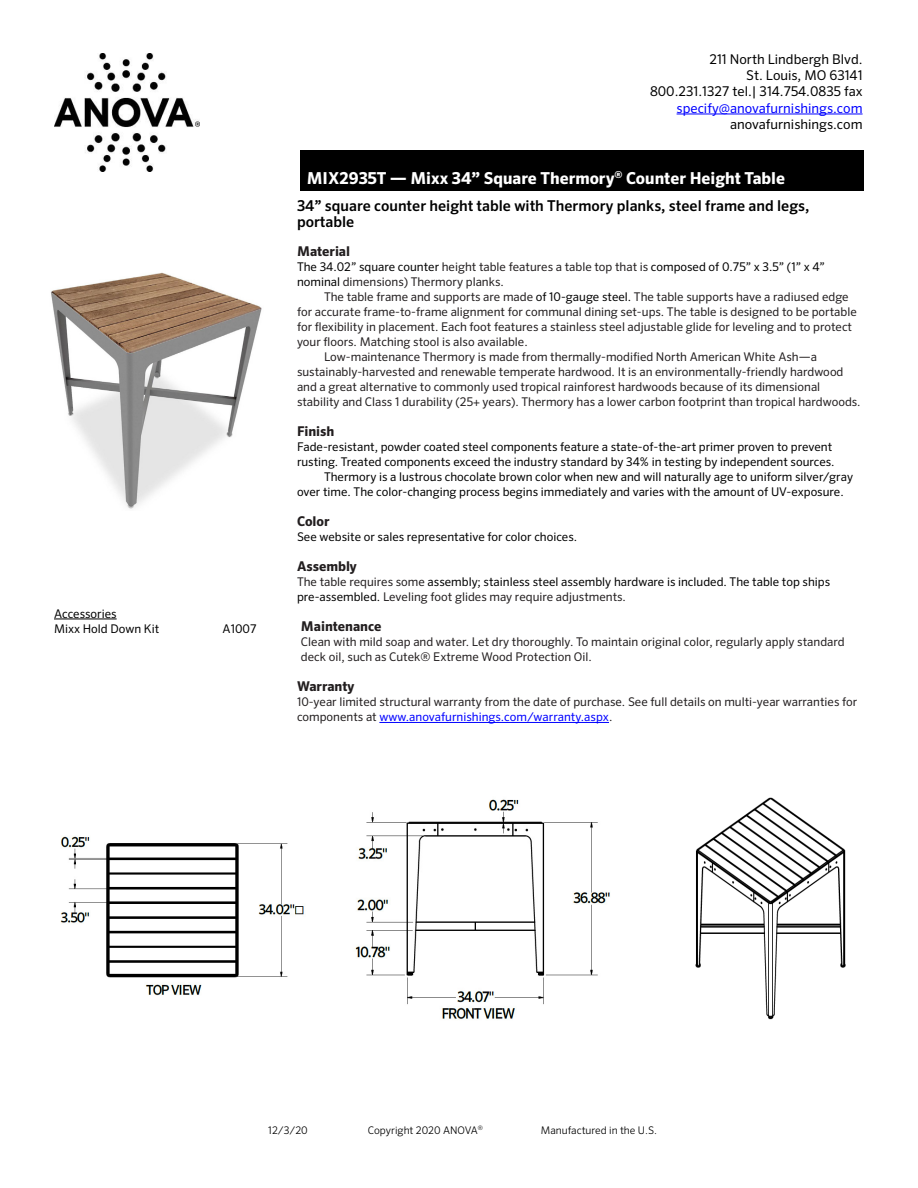
<style>
.page{position:relative;width:918px;height:1188px;background:#fff}
.page>*{position:absolute;margin:0;border:0;box-sizing:border-box;transform-origin:0 0}
.t1{font:700 16.5px "Sero Pro";color:#fff}
.t2{font:500 15px/15.8px "Sero Pro";color:#000}
.t3{font:13.5px/16.2px "Sero Pro";color:#000;text-align:right}
.t4{font:700 13.5px "Sero Pro";color:#221e1f}
.t5{font:13.5px "Sero Pro";color:#00f}
.t6{font:12px/15px "Sero Pro";color:#221e1f}
.t7{font:12px/15px "Sero Pro";color:#000}
.t8{font:300 10.5px "Sero Pro";color:#000}
.s1{color:#000}
.s2{color:#221e1f}
.s3{color:#00f}
</style>
<div class="page">
<hr style="left:677px;top:114px;width:186px;height:1px;background:#00f">
<img style="left:54px;top:54px;width:145px;height:117px">
<div style="left:301px;top:150px;width:563px;height:41px;background:#000"></div>
<hr style="left:379px;top:722px;width:230px;height:1px;background:#00f">
<img style="left:51px;top:272px;width:211px;height:237px">
<img style="left:695px;top:797px;width:151px;height:223px">
<img style="left:60px;top:836px;width:244px;height:160px">
<hr style="left:54px;top:619px;width:63px;height:1px;background:#000">
<img style="left:355px;top:799px;width:255px;height:220px">
<p class="t7" style="left:54px;top:606px;width:107px">Accessories<br>Mixx Hold Down Kit</p>
<p class="t7" style="left:223px;top:621px;width:35px">A1007</p>
<p class="t3" style="left:650px;top:51px;width:214px">211 North Lindbergh Blvd.<br>St. Louis, MO 63141<br>800.231.1327 tel.| 314.754.0835 fax</p>
<p class="t5" style="left:677px;top:100px;width:187px">specify@anovafurnishings.com</p>
<p class="t3" style="left:730px;top:116px;width:134px">anovafurnishings.com</p>
<h1 class="t1" style="left:307px;top:168px;width:480px">MIX2935T — Mixx 34” Square Thermory<sup>®</sup> Counter Height Table</h1>
<p class="t2" style="left:297px;top:198px;width:514px">34” square counter height table with Thermory planks, steel frame and legs, portable</p>
<p class="t4" style="left:297px;top:243px;width:55px">Material</p>
<p class="t6" style="left:297px;top:259px;width:529px"><span class="s1">The 34.02” square counter</span> height table features a table top that is <span class="s1">composed of 0.75” x 3.5” (1” x 4” nominal</span> dimensions) Thermory planks.</p>
<p class="t6" style="left:324px;top:289px;width:526px">The table frame and supports are made <span class="s1">of 10-gauge steel.</span> The table supports have a radiused edge</p>
<p class="t6" style="left:297px;top:304px;width:561px">for accurate frame-to-frame alignment for communal dining set-ups. The table is designed to be portable</p>
<p class="t6" style="left:297px;top:319px;width:557px">for flexibility in placement. Each foot features a stainless steel adjustable glide for leveling and to protect</p>
<p class="t6" style="left:297px;top:334px;width:232px">your floors. Matching stool is also available.</p>
<p class="t6" style="left:324px;top:349px;width:495px">Low-maintenance Thermory is made from thermally-modified North American White Ash—a</p>
<p class="t6" style="left:297px;top:364px;width:548px">sustainably-harvested and renewable temperate hardwood. It is an environmentally-friendly hardwood</p>
<p class="t6" style="left:297px;top:379px;width:525px">and a great alternative to commonly used tropical rainforest hardwoods because of its dimensional</p>
<p class="t6" style="left:297px;top:394px;width:565px">stability and Class 1 durability (25+ years). Thermory has a lower carbon footprint than tropical hardwoods.</p>
<p class="t4" style="left:297px;top:423px;width:39px">Finish</p>
<p class="t7" style="left:297px;top:439px;width:537px">Fade-resistant, powder coated steel components feature a state-of-the-art primer proven to prevent</p>
<p class="t7" style="left:297px;top:454px;width:539px">rusting. Treated components exceed the industry standard by 34% in testing by independent sources.</p>
<p class="t7" style="left:324px;top:469px;width:531px">Thermory is a lustrous chocolate brown color when new and will naturally age to uniform silver/gray</p>
<p class="t7" style="left:297px;top:484px;width:548px">over time. The color-changing process begins immediately and varies with the amount of UV-exposure.</p>
<p class="t4" style="left:297px;top:513px;width:34px">Color</p>
<p class="t7" style="left:297px;top:529px;width:282px">See website or sales representative for color choices.</p>
<p class="t4" style="left:297px;top:558px;width:61px">Assembly</p>
<p class="t7" style="left:297px;top:574px;width:535px"><span class="s2">The table requires some</span> assembly; stainless steel assembly hardware is included. The table top ships pre-assembled. <span class="s2">Leveling foot glides may require adjustments.</span></p>
<p class="t4" style="left:301px;top:618px;width:82px">Maintenance</p>
<p class="t6" style="left:301px;top:634px;width:545px">Clean with mild soap and water. Let dry thoroughly. To maintain original color, regularly apply standard deck oil, such as Cutek® Extreme Wood Protection Oil.</p>
<p class="t4" style="left:297px;top:678px;width:59px">Warranty</p>
<p class="t6" style="left:297px;top:694px;width:562px">10-year limited structural warranty from the date of purchase. See full details on multi-year warranties for components at <span class="s3">www.anovafurnishings.com/warranty.aspx</span>.</p>
<p class="t8" style="left:268px;top:1124px;width:41px">12/3/20</p>
<p class="t8" style="left:368px;top:1124px;width:117px">Copyright 2020 ANOVA<sup>®</sup></p>
<p class="t8" style="left:541px;top:1124px;width:118px">Manufactured in the U.S.</p>
</div>
